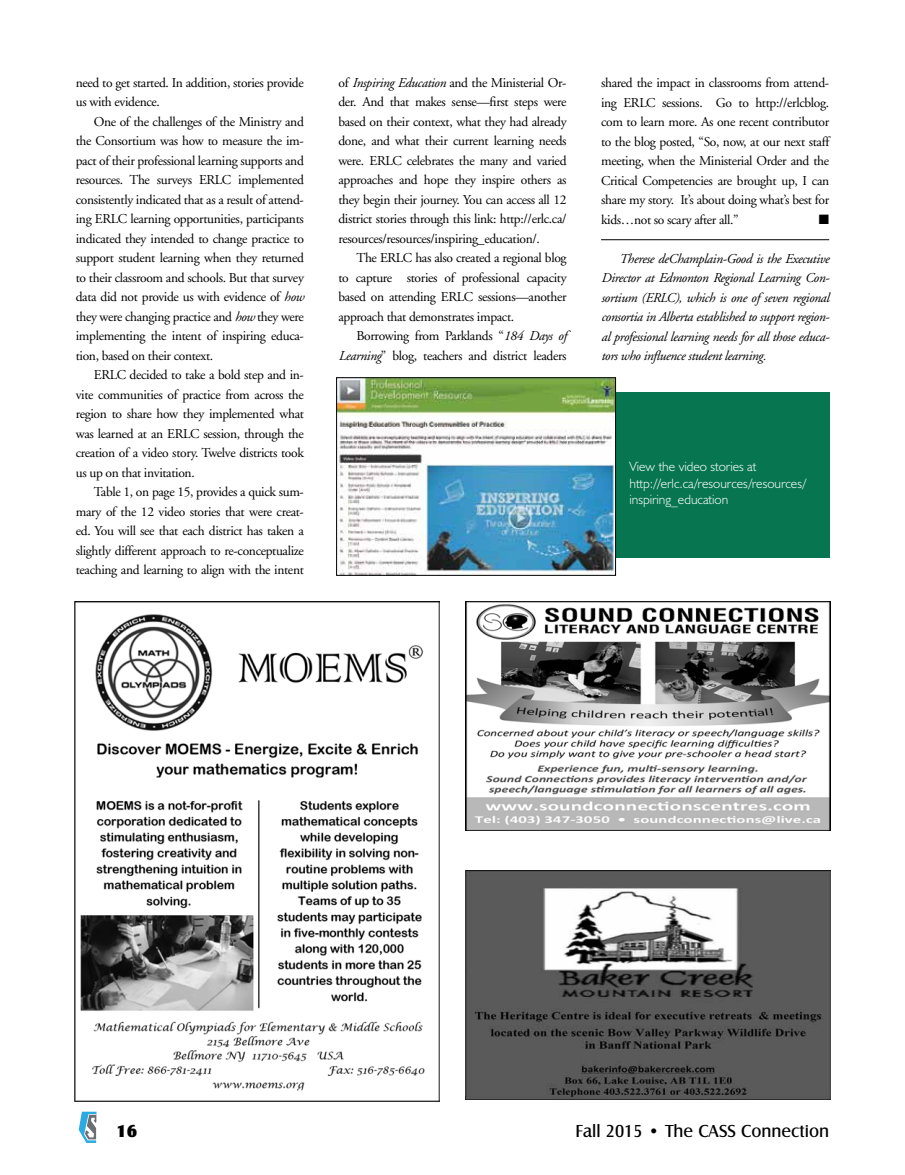
<style>
.page{position:relative;width:905px;height:1175px;background:#fff}
.page>*{position:absolute;margin:0;border:0;box-sizing:border-box;transform-origin:0 0}
.t1{font:18px "Castle T";color:#000}
.t2{font:18px "Castle T Ultr";color:#000}
.t3{font:13.5px/19.5px "Adobe Garamond";letter-spacing:-.025em;color:#000;text-align:justify}
.t4{font:italic 13.5px/19.5px "Adobe Garamond";letter-spacing:-.025em;color:#000;text-align:justify}
.t5{font:300 13.5px/16.2px "Humanist 521 BT";color:#fff}
.t6{font:13.5px "Zapf Dingbats";color:#000}
.s1{font-style:italic}
</style>
<div class="page">
<svg style="left:79px;top:1111px;width:17px;height:31px"></svg>
<div style="left:554px;top:392px;width:276px;height:166px;background:#067550"></div>
<hr style="left:601px;top:239px;width:228px;height:1px;background:#000">
<img style="left:74px;top:601px;width:365px;height:500px">
<img style="left:466px;top:870px;width:364px;height:229px">
<img style="left:466px;top:601px;width:364px;height:229px">
<img style="left:338px;top:379px;width:276px;height:194px">
<div style="left:336px;top:377px;width:280px;height:198px;border:1px solid #000"></div>
<p class="t3" style="left:76px;top:73px;width:229px">need to get started. In addition, stories provide us with evidence.</p>
<p class="t3" style="left:76px;top:112px;width:230px;text-indent:18px">One of the challenges of the Ministry and the Consortium was how to measure the im&shy;pact of their professional learning supports and resources. The surveys ERLC implemented consistently indicated that as a result of attend&shy;ing ERLC learning opportunities, participants indicated they intended to change practice to support student learning when they returned to their classroom and schools. But that survey data did not provide us with evidence of <span class="s1">how </span>they were changing practice and <span class="s1">how</span> they were implementing the intent of inspiring educa&shy;tion, based on their context.</p>
<p class="t3" style="left:76px;top:366px;width:230px;text-indent:18px">ERLC decided to take a bold step and in&shy;vite communities of practice from across the region to share how they implemented what was learned at an ERLC session, through the creation of a video story. Twelve districts took us up on that invitation.</p>
<p class="t3" style="left:76px;top:483px;width:230px;text-indent:18px">Table 1, on page 15, provides a quick sum&shy;mary of the 12 video stories that were creat&shy;ed. You will see that each district has taken a slightly different approach to re-conceptualize teaching and learning to align with the intent</p>
<p class="t3" style="left:338px;top:73px;width:230px">of <span class="s1">Inspiring Education</span> and the Ministerial Or&shy;der. And that makes sense—first steps were based on their context, what they had already done, and what their current learning needs were. ERLC celebrates the many and varied approaches and hope they inspire others as they begin their journey. You can access all 12 district stories through this link: http://erlc.ca/ resources/resources/inspiring_education/.</p>
<p class="t3" style="left:338px;top:249px;width:230px;text-indent:18px">The ERLC has also created a regional blog to capture stories of professional capacity based on attending ERLC sessions—another approach that demonstrates impact.</p>
<p class="t3" style="left:338px;top:327px;width:230px;text-align:right">Borrowing from Parklands “<span class="s1">184 Days of<br>Learning</span>” blog, teachers and district leaders</p>
<p class="t3" style="left:601px;top:73px;width:230px">shared the impact in classrooms from attend&shy;ing ERLC sessions. Go to http://erlcblog. com to learn more. As one recent contributor to the blog posted, “So, now, at our next staff meeting, when the Ministerial Order and the Critical Competencies are brought up, I can share my story. It’s about doing what’s best for kids…not so scary after all.”</p>
<p class="t6" style="left:818px;top:212px;width:12px">■</p>
<p class="t4" style="left:601px;top:249px;width:230px;text-indent:18px">Therese deChamplain-Good is the Executive Director at Edmonton Regional Learning Con&shy;sortium (ERLC), which is one of seven regional consortia in Alberta established to support region&shy;al professional learning needs for all those educa&shy;tors who influence student learning.</p>
<p class="t5" style="left:629px;top:458px;width:178px">View the video stories at http://erlc.ca/resources/resources/ inspiring_education</p>
<h1 class="t2" style="left:116px;top:1120px;width:23px">16</h1>
<h1 class="t1" style="left:575px;top:1121px;width:255px">Fall 2015 • The CASS Connection</h1>
</div>
